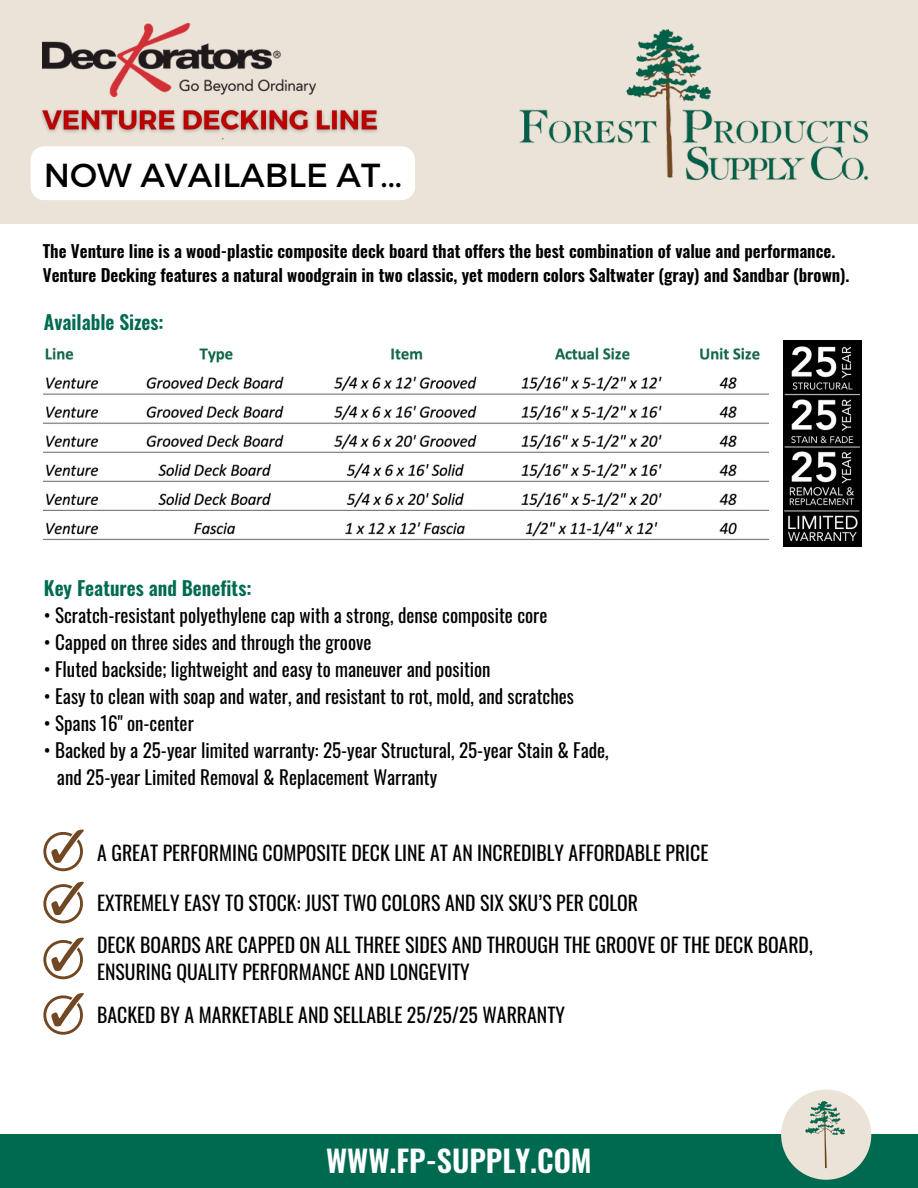
<style>
.page{position:relative;width:918px;height:1188px;background:#fff}
.page>*{position:absolute;margin:0;border:0;box-sizing:border-box;transform-origin:0 0}
.t1{font:33.3px "Montserrat";color:#000}
.t2{font:600 30px "Oswald";color:#fff}
.t3{font:19.8px/27px "Oswald";color:#000}
.t4{font:600 19.5px "Oswald";color:#006a51}
.t5{font:19.05px "Oswald";color:#000}
.t6{font:600 17.1px "Oswald";color:#000}
</style>
<div class="page">
<div style="left:0;top:1134px;width:918px;height:54px;background:#006a51"></div>
<div style="left:781px;top:1090px;width:90px;height:90px;background:#ebe3d8;border-radius:50%"></div>
<img style="left:781px;top:1097px;width:91px;height:75px">
<div style="left:0;top:0;width:918px;height:224px;background:#ebe3d8"></div>
<img style="left:519px;top:28px;width:350px;height:153px">
<svg style="left:43px;top:830px;width:41px;height:41px"></svg>
<svg style="left:43px;top:882px;width:41px;height:41px"></svg>
<svg style="left:43px;top:938px;width:41px;height:41px"></svg>
<svg style="left:43px;top:993px;width:41px;height:42px"></svg>
<img style="left:43px;top:23px;width:272px;height:73px">
<img style="left:783px;top:340px;width:79px;height:206px">
<img style="left:44px;top:347px;width:724px;height:193px">
<img style="left:36px;top:96px;width:342px;height:53px">
<div style="left:31px;top:146px;width:384px;height:54px;background:#fff;border-radius:13px"></div>
<p class="t1" style="left:44px;top:153px;width:360px">NOW AVAILABLE AT...</p>
<p class="t6" style="left:43px;top:238px;width:794px">The Venture line is a wood-plastic composite deck board that offers the best combination of value and performance.</p>
<p class="t6" style="left:43px;top:262px;width:808px">Venture Decking features a natural woodgrain in two classic, yet modern colors Saltwater (gray) and Sandbar (brown).</p>
<p class="t4" style="left:44px;top:306px;width:121px">Available Sizes:</p>
<p class="t4" style="left:44px;top:573px;width:209px">Key Features and Benefits:</p>
<p class="t5" style="left:44px;top:600px;width:505px">• Scratch-resistant polyethylene cap with a strong, dense composite core</p>
<p class="t5" style="left:44px;top:627px;width:329px">• Capped on three sides and through the groove</p>
<p class="t5" style="left:44px;top:654px;width:448px">• Fluted backside; lightweight and easy to maneuver and position</p>
<p class="t5" style="left:44px;top:681px;width:532px">• Easy to clean with soap and water, and resistant to rot, mold, and scratches</p>
<p class="t5" style="left:44px;top:708px;width:151px">• Spans 16" on-center</p>
<p class="t5" style="left:44px;top:735px;width:566px">• Backed by a 25-year limited warranty: 25-year Structural, 25-year Stain &amp; Fade,</p>
<p class="t5" style="left:57px;top:762px;width:382px">and 25-year Limited Removal &amp; Replacement Warranty</p>
<p class="t3" style="left:97px;top:839px;width:613px">A GREAT PERFORMING COMPOSITE DECK LINE AT AN INCREDIBLY AFFORDABLE PRICE</p>
<p class="t3" style="left:97px;top:889px;width:542px">EXTREMELY EASY TO STOCK: JUST TWO COLORS AND SIX SKU’S PER COLOR</p>
<p class="t3" style="left:97px;top:930px;width:717px">DECK BOARDS ARE CAPPED ON ALL THREE SIDES AND THROUGH THE GROOVE OF THE DECK BOARD,<br>ENSURING QUALITY PERFORMANCE AND LONGEVITY</p>
<p class="t3" style="left:97px;top:1000px;width:469px">BACKED BY A MARKETABLE AND SELLABLE 25/25/25 WARRANTY</p>
<p class="t2" style="left:326px;top:1137px;width:267px">WWW.FP-SUPPLY.COM</p>
</div>
